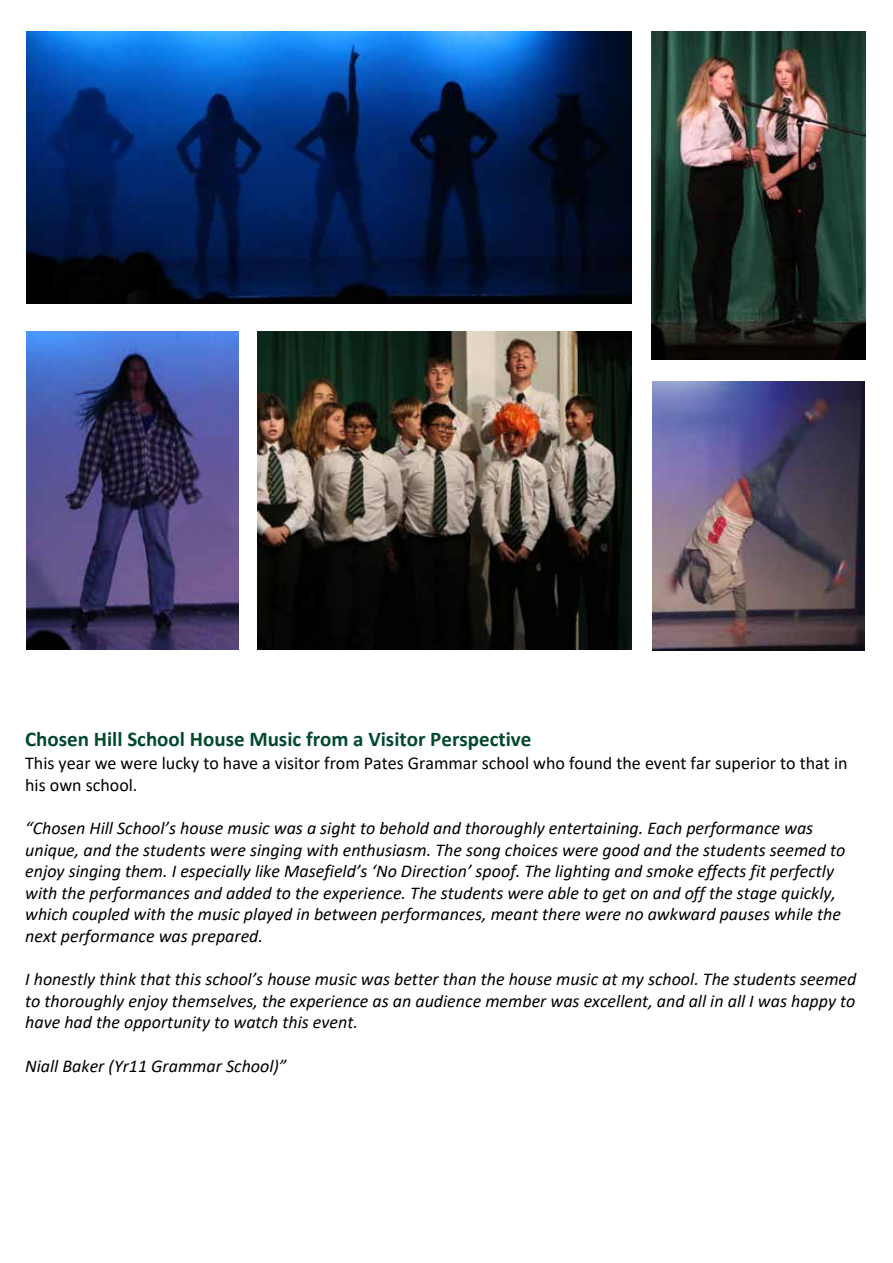
<style>
.page{position:relative;width:893px;height:1263px;background:#fff}
.page>*{position:absolute;margin:0;border:0;box-sizing:border-box;transform-origin:0 0}
.t1{font:700 21px "Calibri";color:#00492c}
.t2{font:italic 18px/21.6px "Calibri";color:#000}
.t3{font:18px/21.6px "Calibri";color:#000}
</style>
<div class="page">
<img style="left:27px;top:32px;width:605px;height:271px">
<img style="left:651px;top:32px;width:214px;height:327px">
<img style="left:27px;top:332px;width:212px;height:317px">
<img style="left:257px;top:332px;width:375px;height:317px">
<img style="left:652px;top:382px;width:212px;height:268px">
<p class="t1" style="left:25px;top:724px;width:508px">Chosen Hill School House Music from a Visitor Perspective</p>
<p class="t3" style="left:25px;top:752px;width:824px">This year we were lucky to have a visitor from Pates Grammar school who found the event far superior to that in his own school.</p>
<p class="t2" style="left:25px;top:816px;width:822px">“Chosen Hill School’s house music was a sight to behold and thoroughly entertaining. Each performance was unique, and the students were singing with enthusiasm. The song choices were good and the students seemed to enjoy singing them. I especially like Masefield’s ‘No Direction’ spoof. The lighting and smoke effects fit perfectly with the performances and added to the experience. The students were able to get on and off the stage quickly, which coupled with the music played in between performances, meant there were no awkward pauses while the next performance was prepared.</p>
<p class="t2" style="left:25px;top:967px;width:833px;text-align:justify">I honestly think that this school’s house music was better than the house music at my school. The students seemed to thoroughly enjoy themselves, the experience as an audience member was excellent, and all in all I was happy to have had the opportunity to watch this event.</p>
<p class="t2" style="left:25px;top:1054px;width:263px">Niall Baker (Yr11 Grammar School)”</p>
</div>
